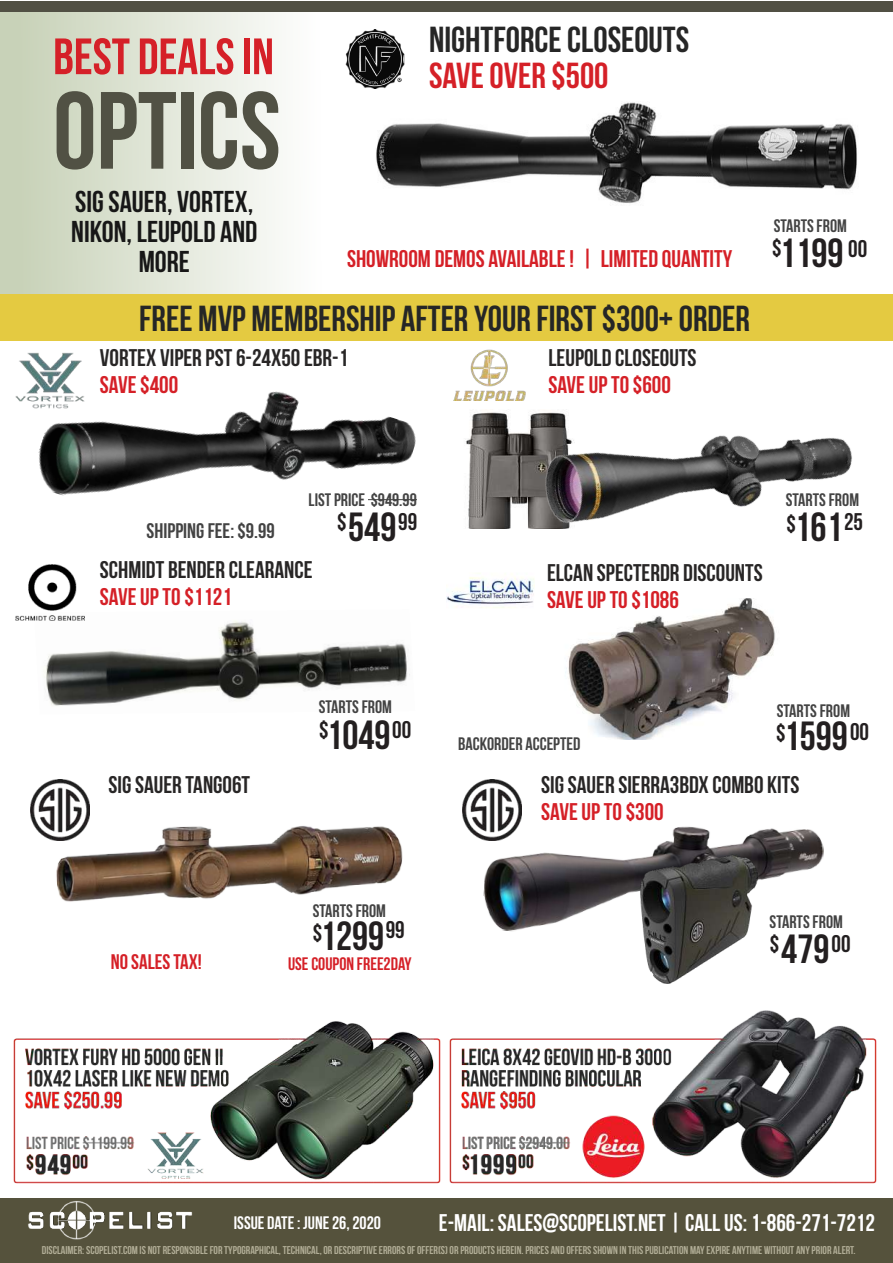
<style>
.page{position:relative;width:893px;height:1263px;background:#fff}
.page>*{position:absolute;margin:0;border:0;box-sizing:border-box;transform-origin:0 0}
.t1{font:700 109.5px "Bebas Neue";color:#515144}
.t2{font:700 51px "Bebas Neue";color:#d52028}
.t3{font:700 40.5px "Bebas Neue";color:#231f20}
.t4{font:700 36px "Bebas Neue";color:#252626}
.t5{font:700 36px "Bebas Neue";color:#262626}
.t6{font:700 36px "Bebas Neue";color:#d52027}
.t7{font:700 30px/30px "Bebas Neue";color:#171717;text-align:center}
.t8{font:700 24px "Bebas Neue";color:#282626}
.t9{font:700 24px "Bebas Neue";color:#d52027}
.t10{font:700 24px "Bebas Neue";color:#fff}
.t11{font:700 24px "Bebas Neue";color:#231f20}
.t12{font:700 21px "Bebas Neue";color:#434343}
.t13{font:700 21px "Bebas Neue";color:#d52027}
.t14{font:700 18px "Bebas Neue";color:#434343}
.t15{font:700 18px "Bebas Neue";color:#fff}
.t16{font:700 18px "Bebas Neue";color:#d52027}
.t17{font:700 11.25px "Bebas Neue";color:#b2ae97}
.s1{font-size:40.5px}
</style>
<div class="page">
<div style="left:0;top:8px;width:336px;height:286px;background:linear-gradient(to right,#c5cfb4,#fff)"></div>
<img style="left:376px;top:102px;width:481px;height:102px">
<div style="left:0;top:294px;width:893px;height:47px;background:#e4ca41"></div>
<div style="left:0;top:1px;width:893px;height:10px;background:#515044"></div>
<img style="left:450px;top:1010px;width:427px;height:174px">
<img style="left:13px;top:1021px;width:427px;height:163px">
<img style="left:466px;top:412px;width:60px;height:116px">
<img style="left:454px;top:350px;width:71px;height:50px">
<img style="left:526px;top:412px;width:326px;height:117px">
<img style="left:16px;top:352px;width:66px;height:50px">
<img style="left:28px;top:379px;width:389px;height:122px">
<img style="left:483px;top:826px;width:341px;height:106px">
<img style="left:462px;top:779px;width:60px;height:61px">
<img style="left:641px;top:855px;width:117px;height:128px">
<img style="left:44px;top:615px;width:366px;height:91px">
<img style="left:16px;top:564px;width:68px;height:57px">
<img style="left:51px;top:826px;width:352px;height:76px">
<img style="left:31px;top:779px;width:59px;height:61px">
<img style="left:345px;top:29px;width:60px;height:60px">
<img style="left:565px;top:598px;width:210px;height:141px">
<img style="left:446px;top:573px;width:88px;height:35px">
<div style="left:0;top:1199px;width:893px;height:64px;background:#55523c"></div>
<img style="left:28px;top:1201px;width:165px;height:39px">
<h2 class="t2" style="left:53px;top:29px;width:222px">BEST DEALS IN</h2>
<h1 class="t1" style="left:53px;top:71px;width:229px">OPTICS</h1>
<h3 class="t7" style="left:71px;top:186px;width:188px">SIG SAUER, VORTEX,<br>NIKON, LEUPOLD AND<br>MORE</h3>
<h3 class="t5" style="left:429px;top:19px;width:262px">NIGHTFORCE CLOSEOUTS</h3>
<h3 class="t6" style="left:429px;top:55px;width:181px">SAVE OVER $500</h3>
<h3 class="t9" style="left:347px;top:246px;width:387px">SHOWROOM DEMOS AVAILABLE ! | LIMITED QUANTITY</h3>
<h3 class="t4" style="left:139px;top:298px;width:612px">FREE MVP MEMBERSHIP AFTER YOUR FIRST $300+ ORDER</h3>
<h3 class="t8" style="left:100px;top:344px;width:250px">VORTEX VIPER PST 6-24X50 EBR-1</h3>
<h3 class="t9" style="left:100px;top:371px;width:80px">SAVE $400</h3>
<h3 class="t8" style="left:548px;top:344px;width:150px">LEUPOLD CLOSEOUTS</h3>
<h3 class="t9" style="left:548px;top:371px;width:124px">SAVE UP TO $600</h3>
<h3 class="t14" style="left:774px;top:216px;width:75px">STARTS FROM</h3>
<h3 class="t3" style="left:772px;top:231px;width:97px"><sup>$</sup>1199 <sup>00</sup></h3>
<h3 class="t12" style="left:147px;top:519px;width:130px">SHIPPING FEE: $9.99</h3>
<h3 class="t14" style="left:309px;top:489px;width:110px">LIST PRICE $949.99</h3>
<h3 class="t11" style="left:337px;top:509px;width:82px">$<span class="s1">549</span>99</h3>
<h3 class="t8" style="left:100px;top:556px;width:214px">SCHMIDT BENDER CLEARANCE</h3>
<h3 class="t9" style="left:100px;top:583px;width:133px">SAVE UP TO $1121</h3>
<h3 class="t14" style="left:319px;top:697px;width:75px">STARTS FROM</h3>
<h3 class="t3" style="left:319px;top:713px;width:94px"><sup>$</sup>1049<sup>00</sup></h3>
<h3 class="t8" style="left:547px;top:559px;width:217px">ELCAN SPECTERDR DISCOUNTS</h3>
<h3 class="t9" style="left:547px;top:586px;width:133px">SAVE UP TO $1086</h3>
<h3 class="t14" style="left:786px;top:490px;width:75px">STARTS FROM</h3>
<h3 class="t11" style="left:786px;top:509px;width:78px">$<span class="s1">161</span>25</h3>
<h3 class="t14" style="left:458px;top:734px;width:124px">BACKORDER ACCEPTED</h3>
<h3 class="t14" style="left:777px;top:701px;width:75px">STARTS FROM</h3>
<h3 class="t3" style="left:776px;top:714px;width:95px"><sup>$</sup>1599<sup>00</sup></h3>
<h3 class="t8" style="left:109px;top:772px;width:143px">SIG SAUER TANGO6T</h3>
<h3 class="t14" style="left:313px;top:900px;width:75px">STARTS FROM</h3>
<h3 class="t3" style="left:313px;top:914px;width:93px"><sup>$</sup>1299<sup>99</sup></h3>
<h3 class="t13" style="left:111px;top:950px;width:93px">NO SALES TAX!</h3>
<h3 class="t16" style="left:288px;top:954px;width:125px">USE COUPON FREE2DAY</h3>
<h3 class="t8" style="left:541px;top:772px;width:259px">SIG SAUER SIERRA3BDX COMBO KITS</h3>
<h3 class="t9" style="left:541px;top:799px;width:124px">SAVE UP TO $300</h3>
<h3 class="t14" style="left:770px;top:912px;width:75px">STARTS FROM</h3>
<h3 class="t11" style="left:770px;top:930px;width:82px">$<span class="s1">479</span>00</h3>
<h3 class="t10" style="left:439px;top:1210px;width:437px">E-MAIL: SALES@SCOPELIST.NET | CALL US: 1-866-271-7212</h3>
<p class="t17" style="left:42px;top:1243px;width:815px">DISCLAIMER: SCOPELIST.COM IS NOT RESPONSIBLE FOR TYPOGRAPHICAL, TECHNICAL, OR DESCRIPTIVE ERRORS OF OFFER(S) OR PRODUCTS HEREIN. PRICES AND OFFERS SHOWN IN THIS PUBLICATION MAY EXPIRE ANYTIME WITHOUT ANY PRIOR ALERT.</p>
<h3 class="t15" style="left:234px;top:1212px;width:149px">ISSUE DATE : JUNE 26, 2020</h3>
</div>
